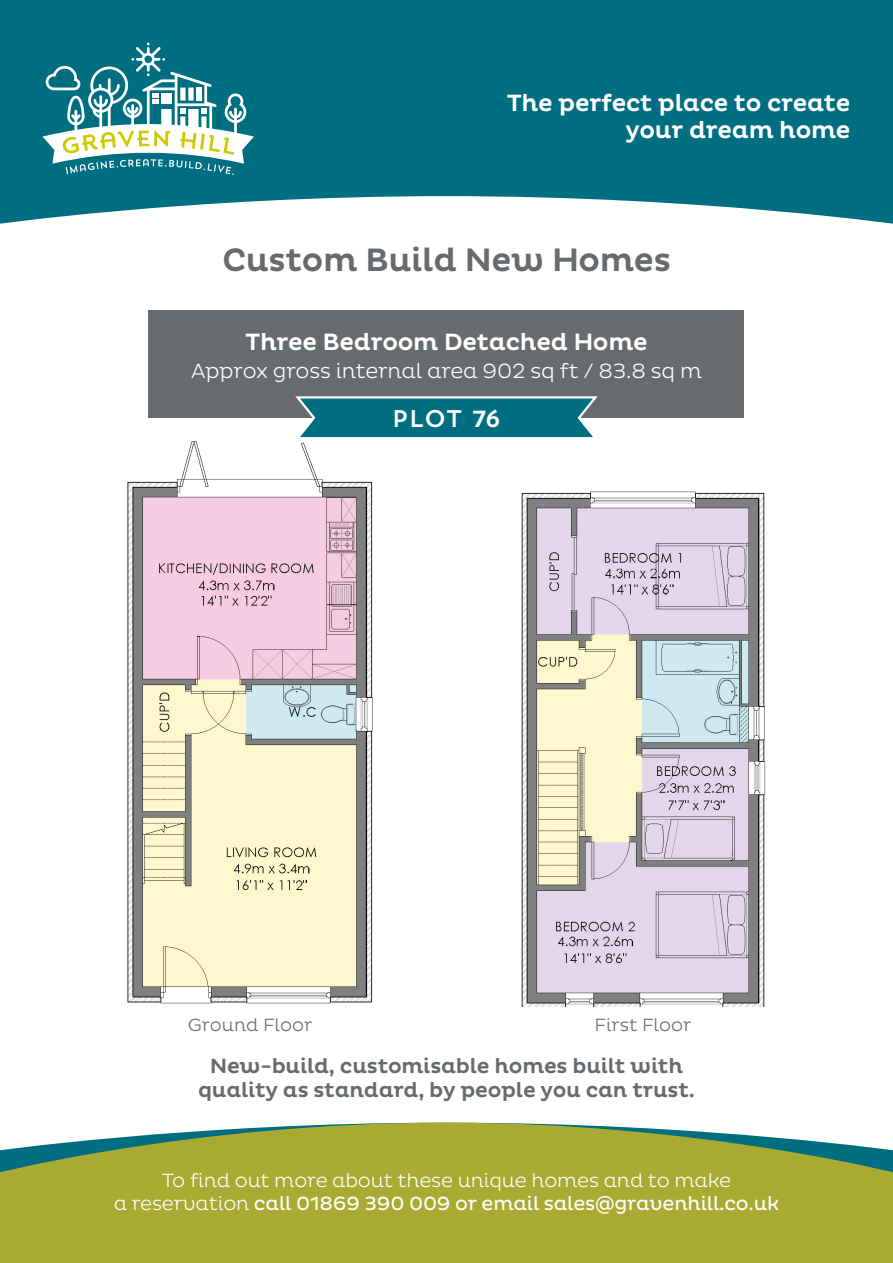
<style>
.page{position:relative;width:893px;height:1263px;background:#fff}
.page>*{position:absolute;margin:0;border:0;box-sizing:border-box;transform-origin:0 0}
.t1{font:500 33px "Pluto";letter-spacing:-.01em;color:#676b6e}
.t2{font:500 24px/27px "Pluto";letter-spacing:-.01em;color:#fff;text-align:right}
.t3{font:24px "Trend Sans One";color:#fff}
.t4{font:500 21px/24px "Pluto";letter-spacing:-.01em;color:#676b6e;text-align:center}
.t5{font:300 21px "Pluto";letter-spacing:-.01em;color:#fff}
.t6{font:300 19.5px/22.5px "Pluto";letter-spacing:-.01em;color:#fff;text-align:center}
.t7{font:300 18px "Pluto";color:#676b6e}
.s1{font-family:"Pluto";font-weight:500}
.s2{font-weight:400}
</style>
<div class="page">
<svg style="left:0;top:0;width:893px;height:224px;background:#187c8d"></svg>
<svg style="left:0;top:1123px;width:893px;height:140px;background:#a4ac42"></svg>
<svg style="left:43px;top:43px;width:211px;height:132px"></svg>
<img style="left:127px;top:441px;width:246px;height:563px">
<div style="left:149px;top:310px;width:595px;height:108px;background:#676b6e"></div>
<svg style="left:295px;top:396px;width:303px;height:42px;background:#227f8f"></svg>
<img style="left:521px;top:491px;width:245px;height:515px">
<p class="t2" style="left:507px;top:90px;width:345px">The perfect place to create your dream home</p>
<h1 class="t1" style="left:222px;top:241px;width:450px">Custom Build New Homes</h1>
<p class="t2" style="left:245px;top:329px;width:404px">Three Bedroom Detached Home</p>
<p class="t5" style="left:191px;top:359px;width:512px">Approx gross internal area 902 sq ft / 83.8 sq m</p>
<p class="t3" style="left:392px;top:403px;width:111px">PLot <span class="s1">7</span>6</p>
<p class="t7" style="left:188px;top:1015px;width:126px">Ground Floor</p>
<p class="t7" style="left:595px;top:1015px;width:98px">First Floor</p>
<p class="t4" style="left:198px;top:1054px;width:498px">New-build, customisable homes built with quality as standard, by people you can trust.</p>
<p class="t6" style="left:114px;top:1169px;width:667px">To find out more about these unique homes and to make<br>a reservation <span class="s2">call 01869 390 009 or email sales@gravenhill.co.uk</span></p>
</div>
